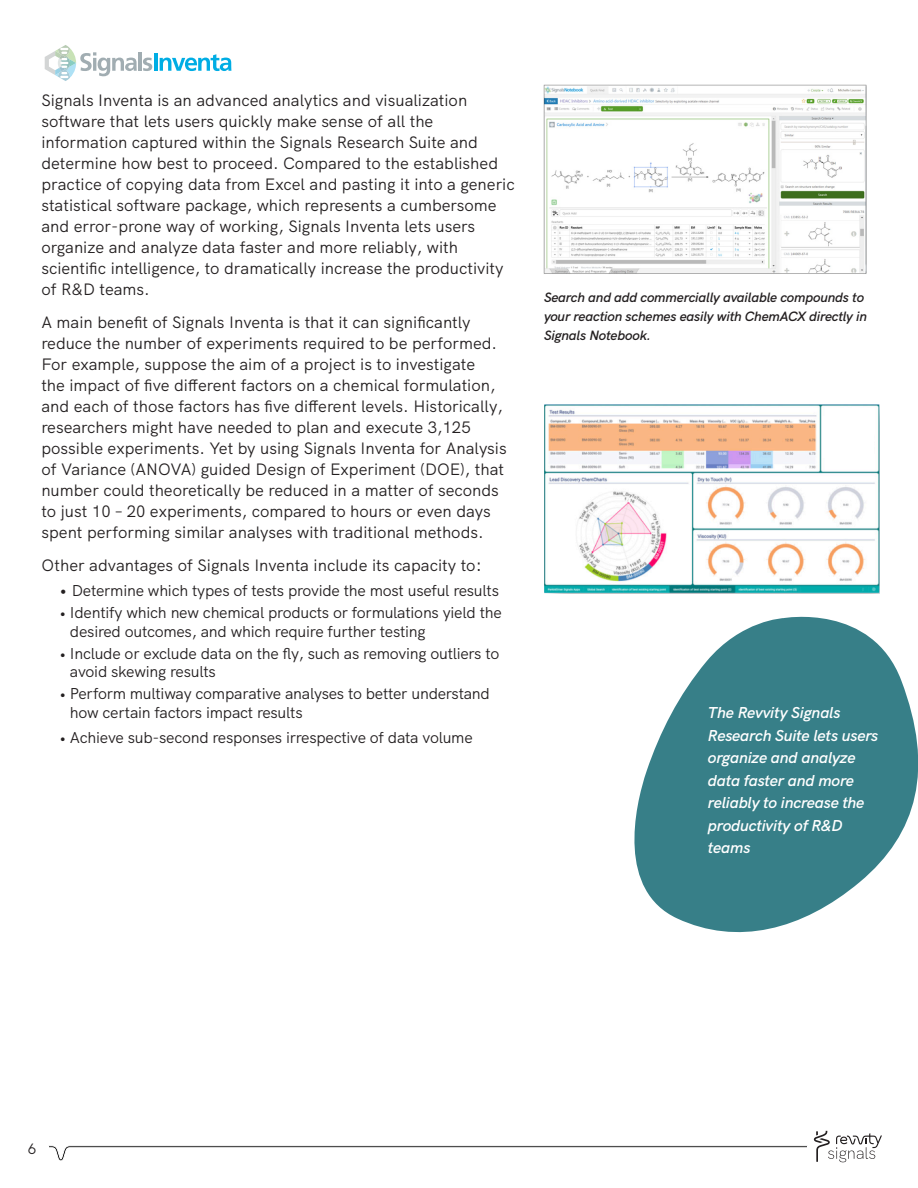
<style>
.page{position:relative;width:918px;height:1188px;background:#fff}
.page>*{position:absolute;margin:0;border:0;box-sizing:border-box;transform-origin:0 0}
.t1{font:16.5px/21px "HK Grotesk";color:#231f20}
.t2{font:15.75px/18.9px "HK Grotesk";letter-spacing:-.015em;color:#231f20}
.t3{font:italic 600 15.75px/22.5px "HK Grotesk";letter-spacing:-.01em;color:#fff}
.t4{font:15px "HK Grotesk";color:#231f20}
.t5{font:italic 600 13.5px/19.5px "HK Grotesk";letter-spacing:-.01em;color:#231f20}
.s1{font-size:18px}
</style>
<div class="page">
<svg style="left:49px;top:1145px;width:758px;height:16px"></svg>
<svg style="left:44px;top:45px;width:93px;height:36px"></svg>
<hr style="left:138px;top:52px;width:4px;height:19px;background:#a1adb2">
<svg style="left:143px;top:58px;width:9px;height:13px"></svg>
<hr style="left:154px;top:53px;width:4px;height:18px;background:#00ade4">
<svg style="left:160px;top:54px;width:71px;height:17px"></svg>
<img style="left:543px;top:85px;width:324px;height:189px">
<svg style="left:634px;top:616px;width:284px;height:317px;fill:#377f88"></svg>
<img style="left:544px;top:404px;width:335px;height:190px">
<div style="left:823px;top:416px;width:51px;height:41px;background:#fff"></div>
<svg style="left:814px;top:1131px;width:68px;height:31px"></svg>
<p class="t1" style="left:41px;top:88px;width:475px">Signals Inventa is an advanced analytics and visualization software that lets users quickly make sense of all the information captured within the Signals Research Suite and determine how best to proceed. Compared to the established practice of copying data from Excel and pasting it into a generic statistical software package, which represents a cumbersome and error-prone way of working, Signals Inventa lets users organize and analyze data faster and more reliably, with scientific intelligence, to dramatically increase the productivity of R&amp;D teams.</p>
<p class="t1" style="left:41px;top:310px;width:467px">A main benefit of Signals Inventa is that it can significantly reduce the number of experiments required to be performed.<br>For example, suppose the aim of a project is to investigate<br>the impact of five different factors on a chemical formulation, and each of those factors has five different levels. Historically, researchers might have needed to plan and execute 3,125 possible experiments. Yet by using Signals Inventa for Analysis of Variance (ANOVA) guided Design of Experiment (DOE), that number could theoretically be reduced in a matter of seconds to just 10 – 20 experiments, compared to hours or even days spent performing similar analyses with traditional methods.</p>
<p class="t1" style="left:41px;top:554px;width:442px">Other advantages of Signals Inventa include its capacity to<span class="s1">:</span></p>
<p class="t2" style="left:59px;top:579px;width:441px"><span class="s1">•</span> Determine which types of tests provide the most useful results</p>
<p class="t2" style="left:70px;top:601px;width:433px;text-indent:-11px">• Identify which new chemical products or formulations yield the desired outcomes, and which require further testing</p>
<p class="t2" style="left:70px;top:642px;width:431px;text-indent:-11px">• Include or exclude data on the fly, such as removing outliers to avoid skewing results</p>
<p class="t2" style="left:70px;top:683px;width:421px;text-indent:-11px">• Perform multiway comparative analyses to better understand how certain factors impact results</p>
<p class="t2" style="left:59px;top:726px;width:415px">• Achieve sub-second responses irrespective of data volume</p>
<p class="t5" style="left:544px;top:286px;width:325px">Search and add commercially available compounds to your reaction schemes easily with ChemACX directly in<br>Signals Notebook.</p>
<p class="t3" style="left:708px;top:700px;width:172px">The Revvity Signals<br>Research Suite lets users organize and analyze data faster and more reliably to increase the productivity of R&amp;D teams</p>
<p class="t4" style="left:28px;top:1137px;width:10px">6</p>
</div>
